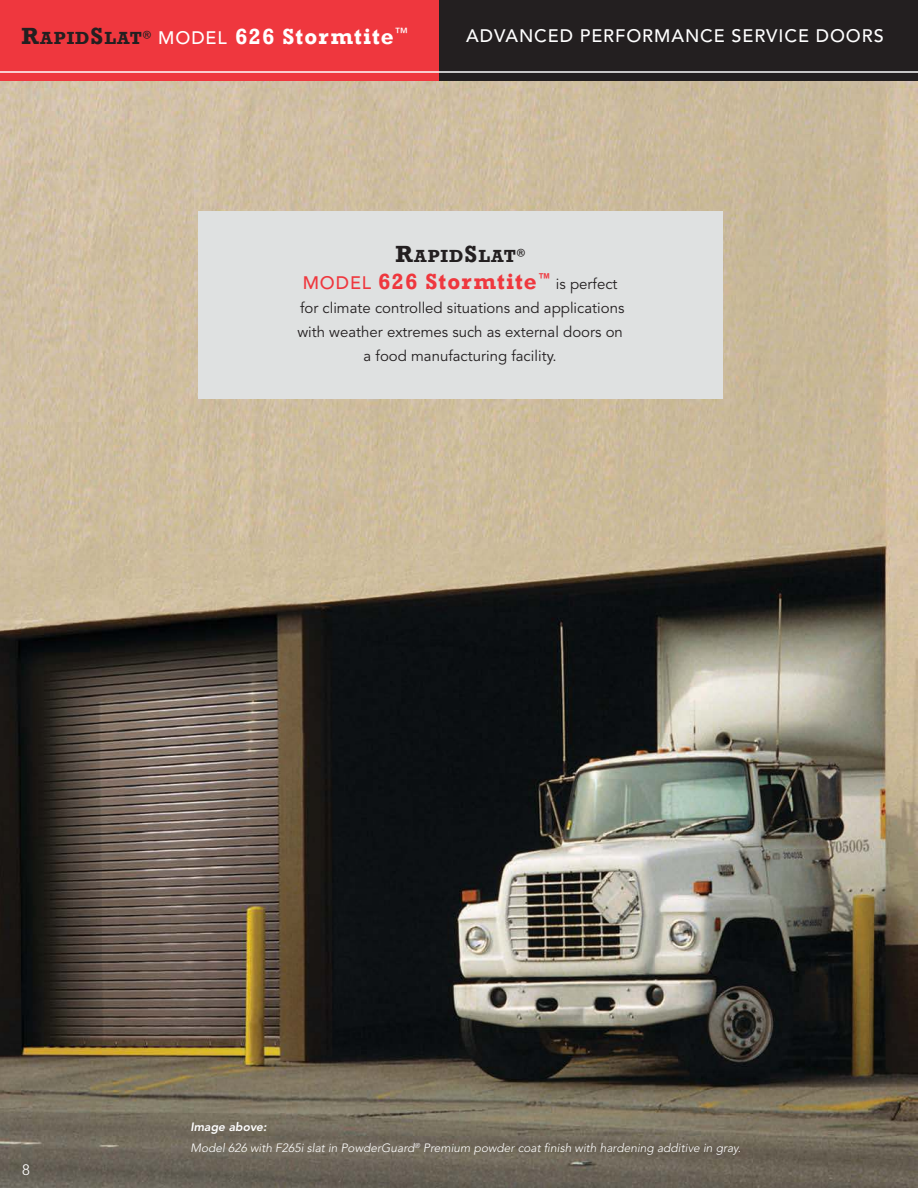
<style>
.page{position:relative;width:918px;height:1188px;background:#fff}
.page>*{position:absolute;margin:0;border:0;box-sizing:border-box;transform-origin:0 0}
.t1{font:700 22.5px "Rockwell";letter-spacing:.05em;color:#fff}
.t2{font:700 22.5px "Rockwell";letter-spacing:.05em;color:#ef373e}
.t3{font:500 18px "Avenir LT Std";letter-spacing:.05em;color:#fff}
.t4{font:700 18px "Rockwell";letter-spacing:.05em;color:#231f20}
.t5{font:15px "Avenir LT Std";color:#231f20}
.t6{font:300 15px "Avenir LT Std";color:#fff}
.t7{font:italic 300 12px/21.1px "Avenir LT Std";color:#fff}
.s1{font-size:24px;color:#231f20}
.s2{font-size:18px;color:#231f20}
.s3{font-family:"Avenir LT Std";font-weight:500;font-size:18px}
.s4{font-size:24px}
.s5{font-weight:800}
</style>
<div class="page">
<img style="left:0;top:81px;width:918px;height:1107px">
<div style="left:198px;top:211px;width:525px;height:188px;background:#dfe1e1"></div>
<div style="left:0;top:0;width:918px;height:81px;background:#231f20"></div>
<div style="left:0;top:0;width:438px;height:81px;background:#ef373e"></div>
<hr style="left:0;top:71px;width:918px;height:2px;background:#fff">
<h1 class="t1" style="left:22px;top:23px;width:388px"><span class="s1">R</span><span class="s2">APID</span><span class="s1">S</span><span class="s2">LAT</span><sup>®</sup> <span class="s3">MODEL</span> 626 Stormtite<sup>™</sup></h1>
<p class="t3" style="left:466px;top:29px;width:419px">ADVANCED PERFORMANCE SERVICE DOORS</p>
<p class="t4" style="left:396px;top:245px;width:131px"><span class="s4">R</span>APID<span class="s4">S</span>LAT<sup>®</sup></p>
<h1 class="t2" style="left:303px;top:268px;width:250px"><span class="s3">MODEL</span> 626 Stormtite<sup>™</sup></h1>
<p class="t5" style="left:556px;top:278px;width:63px">is perfect</p>
<p class="t5" style="left:300px;top:302px;width:326px">for climate controlled situations and applications</p>
<p class="t5" style="left:297px;top:326px;width:327px">with weather extremes such as external doors on</p>
<p class="t5" style="left:364px;top:350px;width:195px">a food manufacturing facility.</p>
<p class="t6" style="left:22px;top:1164px;width:9px">8</p>
<p class="t7" style="left:191px;top:1117px;width:552px"><span class="s5">Image above:<br></span>Model 626 with F265i slat in PowderGuard<sup>®</sup> Premium powder coat finish with hardening additive in gray.</p>
</div>
